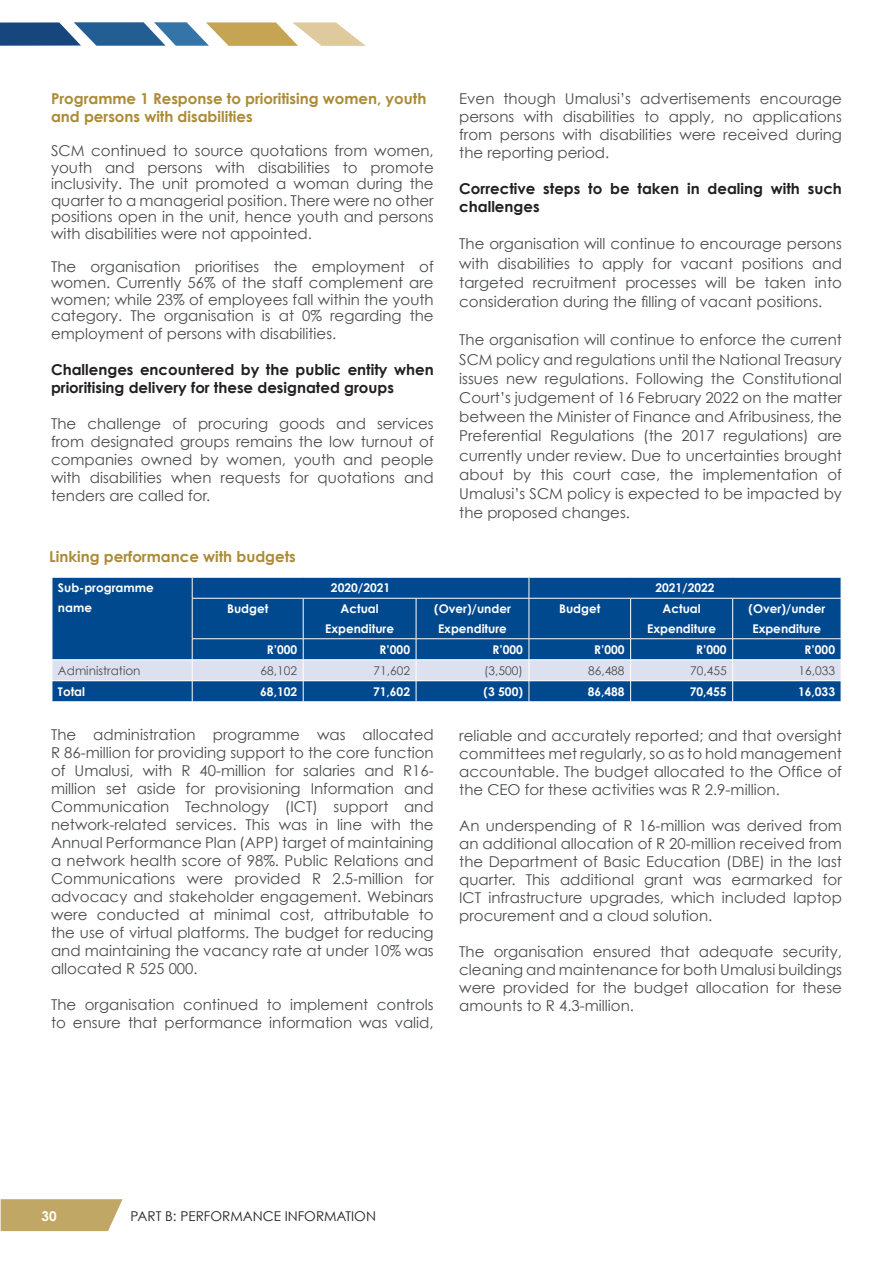
<style>
.page{position:relative;width:893px;height:1263px;background:#fff}
.page>*{position:absolute;margin:0;border:0;box-sizing:border-box;transform-origin:0 0}
.t1{font:15px/18px "Century Gothic";color:#4b4c4d;text-align:justify}
.t2{font:700 15px/18px "Century Gothic";color:#231f20}
.t3{font:700 15px/18px "Century Gothic";color:#ab8b36}
.t4{font:13.5px "Century Gothic";color:#231f20}
.t5{font:700 13.5px "Century Gothic";color:#fff}
.t6{font:700 12px/19.5px "Century Gothic";color:#fff;text-align:center}
.t7{font:12px "Century Gothic";color:#4b4c4d}
</style>
<div class="page">
<svg style="left:0;top:22px;width:366px;height:24px"></svg>
<svg style="left:1px;top:1199px;width:122px;height:32px;background:#c5ad70"></svg>
<div style="left:53px;top:578px;width:788px;height:61px;background:#01498e"></div>
<svg style="left:52px;top:577px;width:1px;height:21px"></svg>
<svg style="left:192px;top:577px;width:1px;height:21px"></svg>
<svg style="left:529px;top:577px;width:1px;height:21px"></svg>
<hr style="left:192px;top:598px;width:111px;height:1px;background:#fff">
<hr style="left:192px;top:598px;width:1px;height:40px;background:#fff">
<hr style="left:303px;top:598px;width:113px;height:1px;background:#fff">
<hr style="left:303px;top:598px;width:1px;height:40px;background:#fff">
<hr style="left:416px;top:598px;width:113px;height:1px;background:#fff">
<hr style="left:416px;top:598px;width:1px;height:40px;background:#fff">
<hr style="left:529px;top:598px;width:102px;height:1px;background:#fff">
<hr style="left:529px;top:598px;width:1px;height:40px;background:#fff">
<hr style="left:631px;top:598px;width:102px;height:1px;background:#fff">
<hr style="left:630px;top:598px;width:1px;height:40px;background:#fff">
<hr style="left:733px;top:598px;width:108px;height:1px;background:#fff">
<hr style="left:732px;top:598px;width:1px;height:40px;background:#fff">
<hr style="left:192px;top:638px;width:111px;height:1px;background:#fff">
<hr style="left:303px;top:638px;width:113px;height:1px;background:#fff">
<hr style="left:416px;top:638px;width:113px;height:1px;background:#fff">
<hr style="left:529px;top:638px;width:102px;height:1px;background:#fff">
<hr style="left:631px;top:638px;width:102px;height:1px;background:#fff">
<hr style="left:733px;top:638px;width:108px;height:1px;background:#fff">
<svg style="left:52px;top:639px;width:789px;height:62px;background:#5281b1"></svg>
<p class="t3" style="left:51px;top:89px;width:377px">Programme 1 Response to prioritising women, youth and persons with disabilities</p>
<p class="t1" style="left:51px;top:143px;width:384px;line-height:16.5px">SCM continued to source quotations from women, youth and persons with disabilities to promote inclusivity. The unit promoted a woman during the quarter to a managerial position. There were no other positions open in the unit, hence youth and persons with disabilities were not appointed.</p>
<p class="t1" style="left:51px;top:258px;width:384px;line-height:16.5px">The organisation prioritises the employment of women. Currently 56% of the staff complement are women; while 23% of employees fall within the youth category. The organisation is at 0% regarding the</p>
<p class="t1" style="left:51px;top:325px;width:287px">employment of persons with disabilities.</p>
<p class="t2" style="left:51px;top:361px;width:384px">Challenges encountered by the public entity when prioritising delivery for these designated groups</p>
<p class="t1" style="left:51px;top:415px;width:384px">The challenge of procuring goods and services from designated groups remains the low turnout of companies owned by women, youth and people with disabilities when requests for quotations and tenders are called for.</p>
<p class="t3" style="left:49px;top:548px;width:248px">Linking performance with budgets</p>
<p class="t1" style="left:459px;top:90px;width:384px">Even though Umalusi’s advertisements encourage persons with disabilities to apply, no applications from persons with disabilities were received during the reporting period.</p>
<p class="t2" style="left:459px;top:179px;width:384px">Corrective steps to be taken in dealing with such challenges</p>
<p class="t1" style="left:459px;top:234px;width:384px;line-height:19.2px">The organisation will continue to encourage persons with disabilities to apply for vacant positions and targeted recruitment processes will be taken into consideration during the filling of vacant positions.</p>
<p class="t1" style="left:459px;top:330px;width:384px;line-height:19.2px">The organisation will continue to enforce the current SCM policy and regulations until the National Treasury issues new regulations. Following the Constitutional Court’s judgement of 16 February 2022 on the matter between the Minister of Finance and Afribusiness, the Preferential Regulations (the 2017 regulations) are currently under review. Due to uncertainties brought about by this court case, the implementation of Umalusi’s SCM policy is expected to be impacted by the proposed changes.</p>
<p class="t6" style="left:58px;top:578px;width:97px;text-align:left">Sub-programme name</p>
<p class="t6" style="left:331px;top:578px;width:61px">2020/2021</p>
<p class="t6" style="left:655px;top:578px;width:61px">2021/2022</p>
<p class="t6" style="left:227px;top:599px;width:43px">Budget</p>
<p class="t6" style="left:325px;top:599px;width:70px">Actual<br>Expenditure</p>
<p class="t6" style="left:434px;top:599px;width:78px">(Over)/under<br>Expenditure</p>
<p class="t6" style="left:559px;top:599px;width:43px">Budget</p>
<p class="t6" style="left:647px;top:599px;width:70px">Actual<br>Expenditure</p>
<p class="t6" style="left:748px;top:599px;width:78px">(Over)/under<br>Expenditure</p>
<p class="t6" style="left:267px;top:639px;width:32px">R’000</p>
<p class="t6" style="left:380px;top:639px;width:32px">R’000</p>
<p class="t6" style="left:492px;top:639px;width:32px">R’000</p>
<p class="t6" style="left:594px;top:639px;width:32px">R’000</p>
<p class="t6" style="left:696px;top:639px;width:32px">R’000</p>
<p class="t6" style="left:805px;top:639px;width:32px">R’000</p>
<p class="t7" style="left:58px;top:663px;width:84px">Administration</p>
<p class="t7" style="left:261px;top:663px;width:38px">68,102</p>
<p class="t7" style="left:373px;top:663px;width:38px">71,602</p>
<p class="t7" style="left:484px;top:663px;width:40px">(3,500)</p>
<p class="t7" style="left:588px;top:663px;width:38px">86,488</p>
<p class="t7" style="left:690px;top:663px;width:38px">70,455</p>
<p class="t7" style="left:798px;top:663px;width:38px">16,033</p>
<p class="t6" style="left:58px;top:681px;width:29px">Total</p>
<p class="t6" style="left:260px;top:681px;width:38px">68,102</p>
<p class="t6" style="left:373px;top:681px;width:38px">71,602</p>
<p class="t6" style="left:484px;top:681px;width:41px">(3 500)</p>
<p class="t6" style="left:588px;top:681px;width:38px">86,488</p>
<p class="t6" style="left:690px;top:681px;width:38px">70,455</p>
<p class="t6" style="left:798px;top:681px;width:38px">16,033</p>
<p class="t1" style="left:51px;top:725px;width:384px">The administration programme was allocated R 86-million for providing support to the core function of Umalusi, with R 40-million for salaries and R16- million set aside for provisioning Information and Communication Technology (ICT) support and network-related services. This was in line with the Annual Performance Plan (APP) target of maintaining a network health score of 98%. Public Relations and Communications were provided R 2.5-million for advocacy and stakeholder engagement. Webinars were conducted at minimal cost, attributable to the use of virtual platforms. The budget for reducing and maintaining the vacancy rate at under 10% was allocated R 525 000.</p>
<p class="t1" style="left:51px;top:995px;width:384px">The organisation continued to implement controls to ensure that performance information was valid,</p>
<p class="t1" style="left:459px;top:727px;width:384px">reliable and accurately reported; and that oversight committees met regularly, so as to hold management accountable. The budget allocated to the Office of the CEO for these activities was R 2.9-million.</p>
<p class="t1" style="left:459px;top:817px;width:384px">An underspending of R 16-million was derived from an additional allocation of R 20-million received from the Department of Basic Education (DBE) in the last quarter. This additional grant was earmarked for ICT infrastructure upgrades, which included laptop procurement and a cloud solution.</p>
<p class="t1" style="left:459px;top:943px;width:384px">The organisation ensured that adequate security, cleaning and maintenance for both Umalusi buildings were provided for the budget allocation for these amounts to R 4.3-million.</p>
<p class="t5" style="left:42px;top:1208px;width:17px">30</p>
<p class="t4" style="left:130px;top:1208px;width:247px">PART B: PERFORMANCE INFORMATION</p>
</div>
